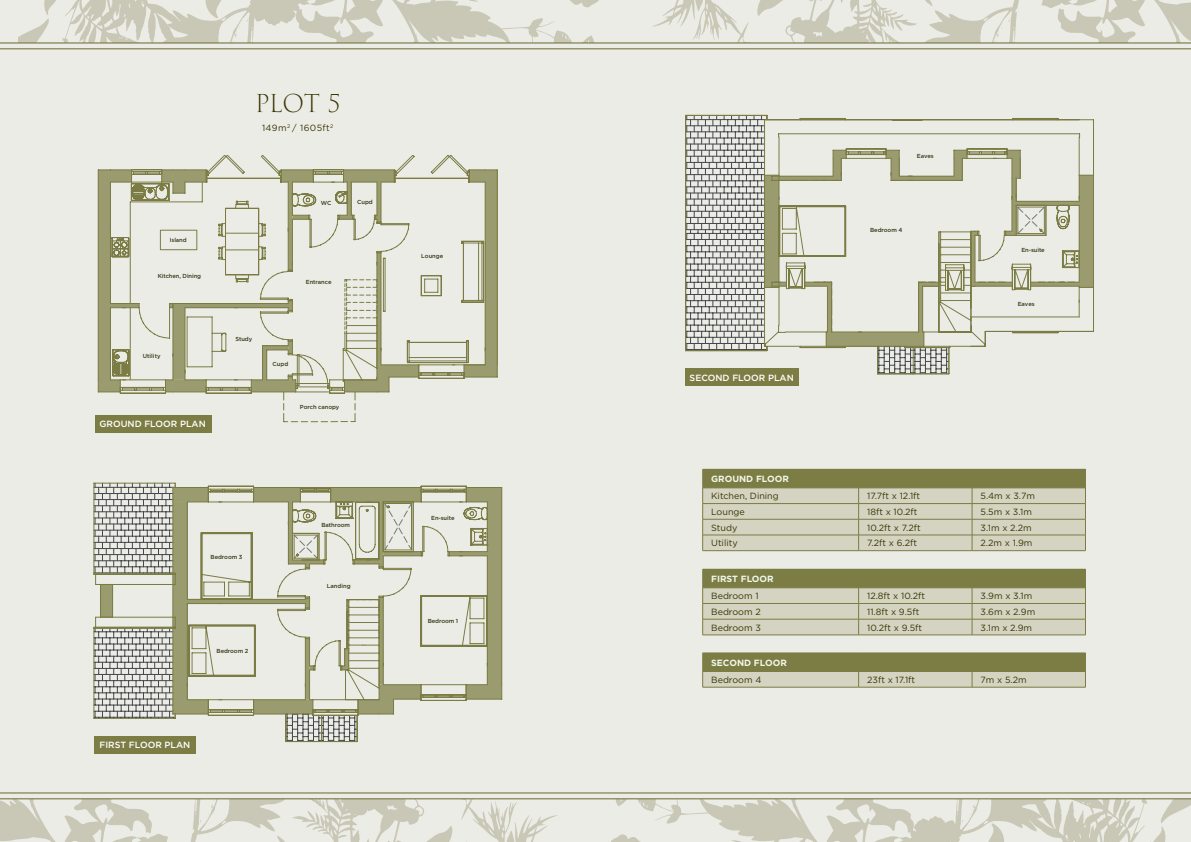
<style>
.page{position:relative;width:1191px;height:842px;background:#fff}
.page>*{position:absolute;margin:0;border:0;box-sizing:border-box;transform-origin:0 0}
.t1{font:300 24px "Trajan Pro 3";color:#393603}
.t2{font:9px "Gotham";color:#393603}
.t3{font:500 9px "Gotham";color:#fff}
.t4{font:700 9px "Gotham";color:#f1f7e7}
.t5{font:9px "Gotham";letter-spacing:.04em;color:#393603}
.t6{font:500 5.8px "Gotham";letter-spacing:-.015em;color:#363717}
.t7{font:500 5.8px "Gotham";letter-spacing:.005em;color:#363717}
</style>
<div class="page">
<div style="left:0;top:0;width:1191px;height:841px;background:#ecece7"></div>
<svg style="left:0;top:799px;width:168px;height:43px;background:#d9d8cd"></svg>
<svg style="left:186px;top:799px;width:1005px;height:43px;background:#ddddd3"></svg>
<hr style="left:0;top:792px;width:1191px;height:1px;background:#7c7c45">
<hr style="left:0;top:798px;width:1191px;height:1px;background:#7c7c45">
<svg style="left:1041px;top:0;width:150px;height:42px;background:#dcdbd1"></svg>
<svg style="left:19px;top:0;width:1004px;height:42px;background:#deded4"></svg>
<hr style="left:0;top:48px;width:1191px;height:1px;background:#7c7c45">
<hr style="left:0;top:42px;width:1191px;height:2px;background:#7c7c45">
<div style="left:130px;top:394px;width:355px;height:28px;background:#ecece7"></div>
<svg style="left:98px;top:155px;width:400px;height:239px;background:#d6d6c7"></svg>
<svg style="left:94px;top:483px;width:408px;height:258px;background:#cfcfc1"></svg>
<hr style="left:90px;top:841px;width:415px;height:1px;background:#7a7c44">
<hr style="left:1093px;top:175px;width:1px;height:112px;background:#7a7c44">
<hr style="left:1093px;top:120px;width:1px;height:55px;background:#7a7c44">
<hr style="left:1093px;top:287px;width:1px;height:30px;background:#7a7c44">
<hr style="left:659px;top:841px;width:284px;height:1px;background:#7a7c44">
<svg style="left:686px;top:115px;width:407px;height:259px;background:#d4d5ca"></svg>
<hr style="left:908px;top:180px;width:47px;height:1px;background:#7a7c44">
<hr style="left:908px;top:176px;width:46px;height:1px;background:#7a7c44">
<svg style="left:702px;top:469px;width:384px;height:82px;background:#bbba9d"></svg>
<hr style="left:702px;top:550px;width:156px;height:1px;background:#7c7c45">
<hr style="left:858px;top:550px;width:114px;height:1px;background:#7c7c45">
<hr style="left:972px;top:550px;width:113px;height:1px;background:#7c7c45">
<svg style="left:702px;top:569px;width:384px;height:66px;background:#b7b698"></svg>
<hr style="left:702px;top:603px;width:156px;height:1px;background:#7c7c45">
<hr style="left:858px;top:603px;width:114px;height:1px;background:#7c7c45">
<hr style="left:972px;top:603px;width:113px;height:1px;background:#7c7c45">
<hr style="left:702px;top:619px;width:156px;height:1px;background:#7c7c45">
<hr style="left:858px;top:619px;width:114px;height:1px;background:#7c7c45">
<hr style="left:972px;top:619px;width:113px;height:1px;background:#7c7c45">
<hr style="left:702px;top:635px;width:156px;height:1px;background:#7c7c45">
<hr style="left:858px;top:635px;width:114px;height:1px;background:#7c7c45">
<hr style="left:972px;top:635px;width:113px;height:1px;background:#7c7c45">
<svg style="left:697px;top:650px;width:389px;height:37px;background:#a7a681"></svg>
<hr style="left:702px;top:687px;width:156px;height:1px;background:#7c7c45">
<hr style="left:858px;top:687px;width:114px;height:1px;background:#7c7c45">
<hr style="left:972px;top:687px;width:113px;height:1px;background:#7c7c45">
<div style="left:95px;top:415px;width:117px;height:17px;background:#7c7c45"></div>
<div style="left:95px;top:736px;width:101px;height:17px;background:#7c7c45"></div>
<div style="left:685px;top:369px;width:114px;height:17px;background:#7c7c45"></div>
<p class="t1" style="left:255px;top:87px;width:87px">PLOT 5</p>
<p class="t5" style="left:262px;top:122px;width:73px">149m<sup>2</sup> / 1605ft<sup>2</sup></p>
<p class="t6" style="left:170px;top:236px;width:18px">Island</p>
<p class="t6" style="left:158px;top:272px;width:45px">Kitchen, Dining</p>
<p class="t7" style="left:143px;top:352px;width:19px">Utility</p>
<p class="t3" style="left:99px;top:418px;width:108px">GROUND FLOOR PLAN</p>
<p class="t6" style="left:321px;top:199px;width:12px">WC</p>
<p class="t6" style="left:357px;top:198px;width:17px">Cupd</p>
<p class="t6" style="left:306px;top:278px;width:27px">Entrance</p>
<p class="t6" style="left:235px;top:335px;width:18px">Study</p>
<p class="t6" style="left:272px;top:361px;width:17px">Cupd</p>
<p class="t6" style="left:300px;top:403px;width:41px">Porch canopy</p>
<p class="t6" style="left:211px;top:553px;width:33px">Bedroom 3</p>
<p class="t6" style="left:216px;top:647px;width:33px">Bedroom 2</p>
<p class="t3" style="left:99px;top:739px;width:92px">FIRST FLOOR PLAN</p>
<p class="t6" style="left:321px;top:521px;width:30px">Bathroom</p>
<p class="t6" style="left:327px;top:582px;width:25px">Landing</p>
<p class="t6" style="left:421px;top:252px;width:24px">Lounge</p>
<p class="t6" style="left:431px;top:514px;width:25px">En-suite</p>
<p class="t6" style="left:428px;top:617px;width:32px">Bedroom 1</p>
<p class="t3" style="left:689px;top:372px;width:106px">SECOND FLOOR PLAN</p>
<p class="t6" style="left:917px;top:152px;width:18px">Eaves</p>
<p class="t6" style="left:870px;top:226px;width:34px">Bedroom 4</p>
<p class="t6" style="left:1021px;top:246px;width:25px">En-suite</p>
<p class="t6" style="left:1017px;top:300px;width:18px">Eaves</p>
<p class="t4" style="left:711px;top:473px;width:79px">GROUND FLOOR</p>
<p class="t2" style="left:711px;top:490px;width:69px">Kitchen, Dining</p>
<p class="t2" style="left:867px;top:490px;width:55px">17.7ft x 12.1ft</p>
<p class="t2" style="left:980px;top:490px;width:56px">5.4m x 3.7m</p>
<p class="t2" style="left:711px;top:506px;width:35px">Lounge</p>
<p class="t2" style="left:867px;top:506px;width:52px">18ft x 10.2ft</p>
<p class="t2" style="left:980px;top:506px;width:53px">5.5m x 3.1m</p>
<p class="t2" style="left:711px;top:522px;width:28px">Study</p>
<p class="t2" style="left:867px;top:522px;width:55px">10.2ft x 7.2ft</p>
<p class="t2" style="left:980px;top:522px;width:53px">3.1m x 2.2m</p>
<p class="t2" style="left:711px;top:537px;width:28px">Utility</p>
<p class="t2" style="left:867px;top:537px;width:51px">7.2ft x 6.2ft</p>
<p class="t2" style="left:980px;top:537px;width:53px">2.2m x 1.9m</p>
<p class="t4" style="left:711px;top:573px;width:64px">FIRST FLOOR</p>
<p class="t2" style="left:711px;top:590px;width:49px">Bedroom 1</p>
<p class="t2" style="left:867px;top:590px;width:60px">12.8ft x 10.2ft</p>
<p class="t2" style="left:980px;top:590px;width:53px">3.9m x 3.1m</p>
<p class="t2" style="left:711px;top:606px;width:51px">Bedroom 2</p>
<p class="t2" style="left:867px;top:606px;width:54px">11.8ft x 9.5ft</p>
<p class="t2" style="left:980px;top:606px;width:56px">3.6m x 2.9m</p>
<p class="t2" style="left:711px;top:622px;width:51px">Bedroom 3</p>
<p class="t2" style="left:867px;top:622px;width:56px">10.2ft x 9.5ft</p>
<p class="t2" style="left:980px;top:622px;width:53px">3.1m x 2.9m</p>
<p class="t4" style="left:711px;top:657px;width:77px">SECOND FLOOR</p>
<p class="t2" style="left:711px;top:674px;width:52px">Bedroom 4</p>
<p class="t2" style="left:867px;top:674px;width:50px">23ft x 17.1ft</p>
<p class="t2" style="left:980px;top:674px;width:48px">7m x 5.2m</p>
<p class="t6" style="left:735px;top:594px;width:34px">Bedroom 4</p>
</div>
